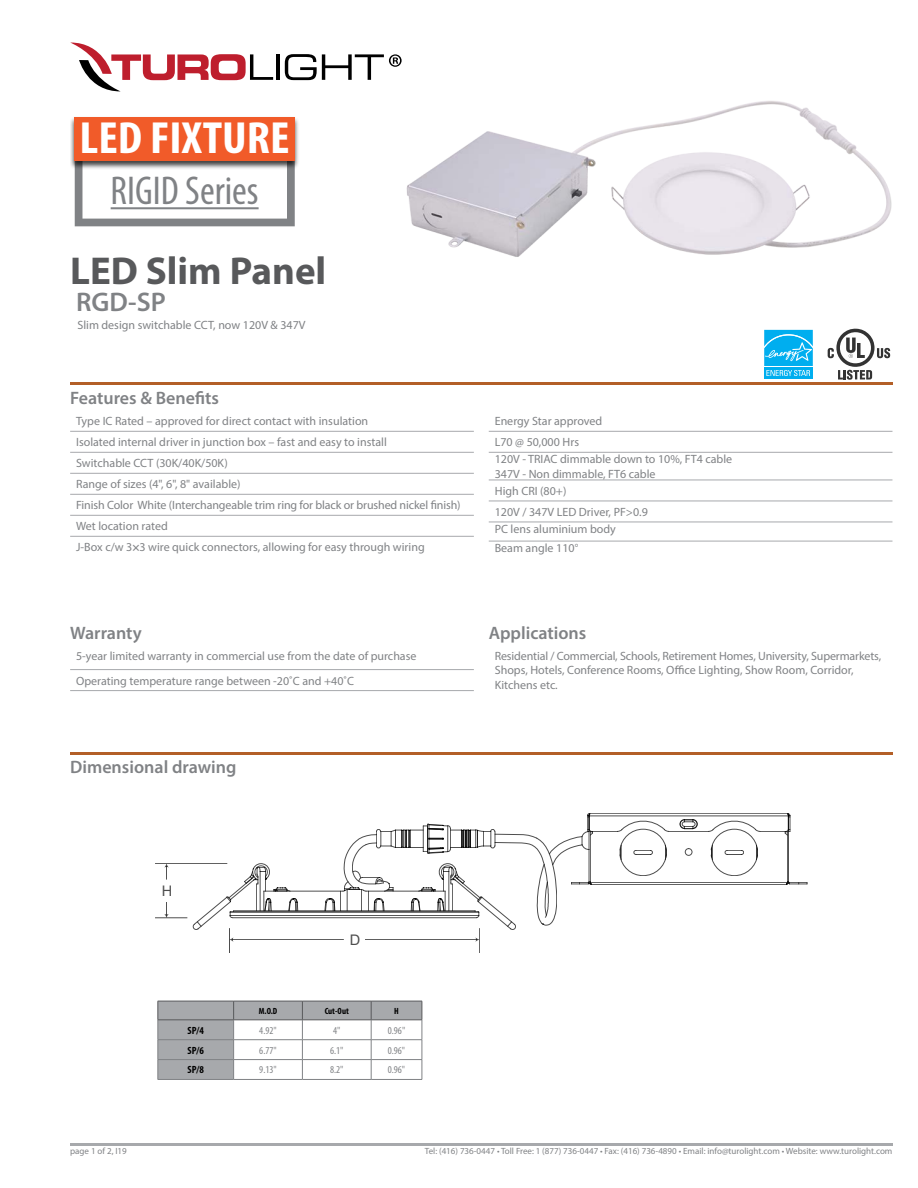
<style>
.page{position:relative;width:918px;height:1188px;background:#fff}
.page>*{position:absolute;margin:0;border:0;box-sizing:border-box;transform-origin:0 0}
.t1{font:700 condensed 45.3px "Myriad Pro";color:#fff;scale:1.09 1}
.t2{font:condensed 40.5px "Myriad Pro";color:#808285}
.t3{font:700 39px "Myriad Pro";color:#58595b}
.t4{font:600 27px "Myriad Pro";color:#808285}
.t5{font:600 18px "Myriad Pro";color:#808285}
.t6{font:14.55px "Arial";color:#010101}
.t7{font:12px/21px "Myriad Pro";color:#808285}
.t8{font:condensed 10.5px "Myriad Pro";color:#808285}
.t9{font:700 condensed 10.5px "Myriad Pro";color:#000}
.t10{font:9px "Myriad Pro";color:#808285}
.t11{font:700 condensed 9px "Myriad Pro";color:#000}
.s1{font-weight:700;font-stretch:condensed}
.s2{font-stretch:condensed}
</style>
<div class="page">
<img style="left:396px;top:101px;width:496px;height:282px">
<hr style="left:70px;top:1143px;width:822px;height:2px;background:#a7a9ac">
<hr style="left:70px;top:752px;width:822px;height:2px;background:#b35f27">
<hr style="left:70px;top:431px;width:404px;height:1px;background:#a7a9ac">
<hr style="left:70px;top:452px;width:404px;height:1px;background:#a7a9ac">
<hr style="left:70px;top:473px;width:404px;height:1px;background:#a7a9ac">
<hr style="left:70px;top:494px;width:404px;height:1px;background:#a7a9ac">
<hr style="left:70px;top:515px;width:404px;height:1px;background:#a7a9ac">
<hr style="left:70px;top:536px;width:404px;height:1px;background:#a7a9ac">
<hr style="left:489px;top:431px;width:403px;height:1px;background:#a7a9ac">
<hr style="left:489px;top:452px;width:403px;height:1px;background:#a7a9ac">
<hr style="left:489px;top:480px;width:403px;height:1px;background:#a7a9ac">
<hr style="left:489px;top:501px;width:403px;height:1px;background:#a7a9ac">
<hr style="left:489px;top:522px;width:403px;height:1px;background:#a7a9ac">
<hr style="left:489px;top:541px;width:403px;height:1px;background:#a7a9ac">
<hr style="left:70px;top:669px;width:404px;height:1px;background:#a7a9ac">
<hr style="left:70px;top:690px;width:404px;height:1px;background:#a7a9ac">
<hr style="left:232px;top:939px;width:111px;height:1px;background:#000">
<hr style="left:156px;top:863px;width:71px;height:1px;background:#000">
<hr style="left:156px;top:918px;width:31px;height:1px;background:#000">
<svg style="left:164px;top:864px;width:5px;height:15px"></svg>
<svg style="left:164px;top:902px;width:5px;height:16px"></svg>
<hr style="left:232px;top:917px;width:245px;height:1px;background:#000">
<hr style="left:230px;top:915px;width:249px;height:1px;background:#000">
<hr style="left:230px;top:912px;width:249px;height:1px;background:#000">
<hr style="left:231px;top:911px;width:247px;height:1px;background:#000">
<hr style="left:234px;top:910px;width:241px;height:1px;background:#000">
<hr style="left:264px;top:891px;width:79px;height:1px;background:#000">
<div style="left:685px;top:848px;width:7px;height:8px;border:1px solid #000;border-radius:50%"></div>
<hr style="left:591px;top:884px;width:196px;height:1px;background:#000">
<hr style="left:589px;top:882px;width:199px;height:1px;background:#000">
<hr style="left:589px;top:813px;width:198px;height:1px;background:#000">
<hr style="left:589px;top:816px;width:199px;height:1px;background:#000">
<hr style="left:669px;top:831px;width:40px;height:1px;background:#000">
<svg style="left:680px;top:819px;width:18px;height:10px"></svg>
<svg style="left:708px;top:813px;width:100px;height:72px"></svg>
<svg style="left:193px;top:863px;width:105px;height:90px"></svg>
<svg style="left:325px;top:813px;width:344px;height:140px"></svg>
<hr style="left:70px;top:383px;width:822px;height:2px;background:#b35f27">
<svg style="left:75px;top:172px;width:220px;height:54px"></svg>
<img style="left:70px;top:117px;width:229px;height:55px">
<div style="left:75px;top:117px;width:220px;height:43px;background:#f15b29"></div>
<hr style="left:111px;top:207px;width:148px;height:2px;background:#808285">
<hr style="left:276px;top:54px;width:4px;height:26px;background:#000">
<svg style="left:71px;top:43px;width:202px;height:48px"></svg>
<svg style="left:285px;top:54px;width:117px;height:26px"></svg>
<hr style="left:158px;top:1079px;width:76px;height:1px;background:#808285">
<svg style="left:158px;top:1001px;width:265px;height:78px"></svg>
<hr style="left:302px;top:1001px;width:69px;height:1px;background:#58595b">
<hr style="left:371px;top:1001px;width:51px;height:1px;background:#58595b">
<hr style="left:234px;top:1059px;width:68px;height:1px;background:#808285">
<hr style="left:302px;top:1059px;width:69px;height:1px;background:#808285">
<hr style="left:371px;top:1059px;width:51px;height:1px;background:#808285">
<hr style="left:234px;top:1079px;width:68px;height:1px;background:#808285">
<hr style="left:302px;top:1079px;width:69px;height:1px;background:#808285">
<hr style="left:371px;top:1079px;width:51px;height:1px;background:#808285">
<svg style="left:828px;top:328px;width:62px;height:52px"></svg>
<svg style="left:763px;top:329px;width:51px;height:51px;background:#36bff2"></svg>
<hr style="left:764px;top:366px;width:49px;height:1px;background:#fff">
<h1 class="t1" style="left:80px;top:110px;width:194px">LED FIXTURE</h1>
<h2 class="t2" style="left:111px;top:166px;width:149px">RIGID Series</h2>
<h3 class="t3" style="left:70px;top:246px;width:258px">LED Slim Panel</h3>
<h3 class="t4" style="left:76px;top:285px;width:91px">RGD-SP</h3>
<p class="t7" style="left:77px;top:314px;width:230px">Slim design switchable CCT, now 120V &amp; 347V</p>
<h3 class="t5" style="left:70px;top:387px;width:150px">Features &amp; Benefits</h3>
<p class="t7" style="left:76px;top:411px;width:386px">Type IC Rated – approved for direct contact with insulation<br>Isolated internal driver in junction box – fast and easy to install<br>Switchable CCT (30K/40K/50K)<br>Range of sizes (4", 6", 8" available)<br>Finish Color White (Interchangeable trim ring for black or brushed nickel finish)<br>Wet location rated<br>J-Box c/w 3<span class="s1">×</span>3 wire quick connectors, allowing for easy through wiring</p>
<p class="t7" style="left:495px;top:411px;width:109px">Energy Star approved<br>L70 @ 50,000 Hrs</p>
<p class="t7" style="left:495px;top:452px;width:239px;line-height:14.4px">120V - TRIAC dimmable down to 10%, FT4 cable<br>347V - Non dimmable, FT6 cable</p>
<p class="t7" style="left:495px;top:480px;width:155px">High CRI (80+)<br>120V / 347V LED Driver, PF&gt;0.9</p>
<p class="t7" style="left:495px;top:519px;width:123px;line-height:19.2px">PC lens aluminium body<br>Beam angle 110<span class="s2">°</span></p>
<h3 class="t5" style="left:70px;top:621px;width:73px">Warranty</h3>
<h3 class="t5" style="left:489px;top:621px;width:99px">Applications</h3>
<p class="t7" style="left:76px;top:644px;width:342px;line-height:24.6px">5-year limited warranty in commercial use from the date of purchase<br>Operating temperature range between -20˚C and +40˚C</p>
<p class="t7" style="left:495px;top:649px;width:388px;line-height:14.4px">Residential / Commercial, Schools, Retirement Homes, University, Supermarkets,<br>Shops, Hotels, Conference Rooms, Office Lighting, Show Room, Corridor,<br>Kitchens etc.</p>
<h3 class="t5" style="left:70px;top:755px;width:168px">Dimensional drawing</h3>
<p class="t6" style="left:161px;top:881px;width:12px">H</p>
<p class="t6" style="left:349px;top:930px;width:12px">D</p>
<p class="t11" style="left:259px;top:1005px;width:20px">M.O.D</p>
<p class="t11" style="left:325px;top:1005px;width:26px">Cut-Out</p>
<p class="t11" style="left:394px;top:1005px;width:6px">H</p>
<p class="t9" style="left:188px;top:1024px;width:18px">SP/4</p>
<p class="t8" style="left:259px;top:1024px;width:19px">4.92"</p>
<p class="t8" style="left:333px;top:1024px;width:9px">4"</p>
<p class="t8" style="left:388px;top:1024px;width:19px">0.96"</p>
<p class="t9" style="left:188px;top:1044px;width:18px">SP/6</p>
<p class="t8" style="left:259px;top:1044px;width:19px">6.77"</p>
<p class="t8" style="left:330px;top:1044px;width:15px">6.1"</p>
<p class="t8" style="left:388px;top:1044px;width:19px">0.96"</p>
<p class="t9" style="left:188px;top:1063px;width:18px">SP/8</p>
<p class="t8" style="left:259px;top:1064px;width:19px">9.13"</p>
<p class="t8" style="left:330px;top:1064px;width:15px">8.2"</p>
<p class="t8" style="left:388px;top:1064px;width:19px">0.96"</p>
<p class="t10" style="left:70px;top:1145px;width:58px">page 1 of 2, I19</p>
<p class="t10" style="left:425px;top:1145px;width:469px">Tel: (416) 736-0447 • Toll Free: 1 (877) 736-0447 • Fax: (416) 736-4890 • Email: info@turolight.com • Website: www.turolight.com</p>
</div>
